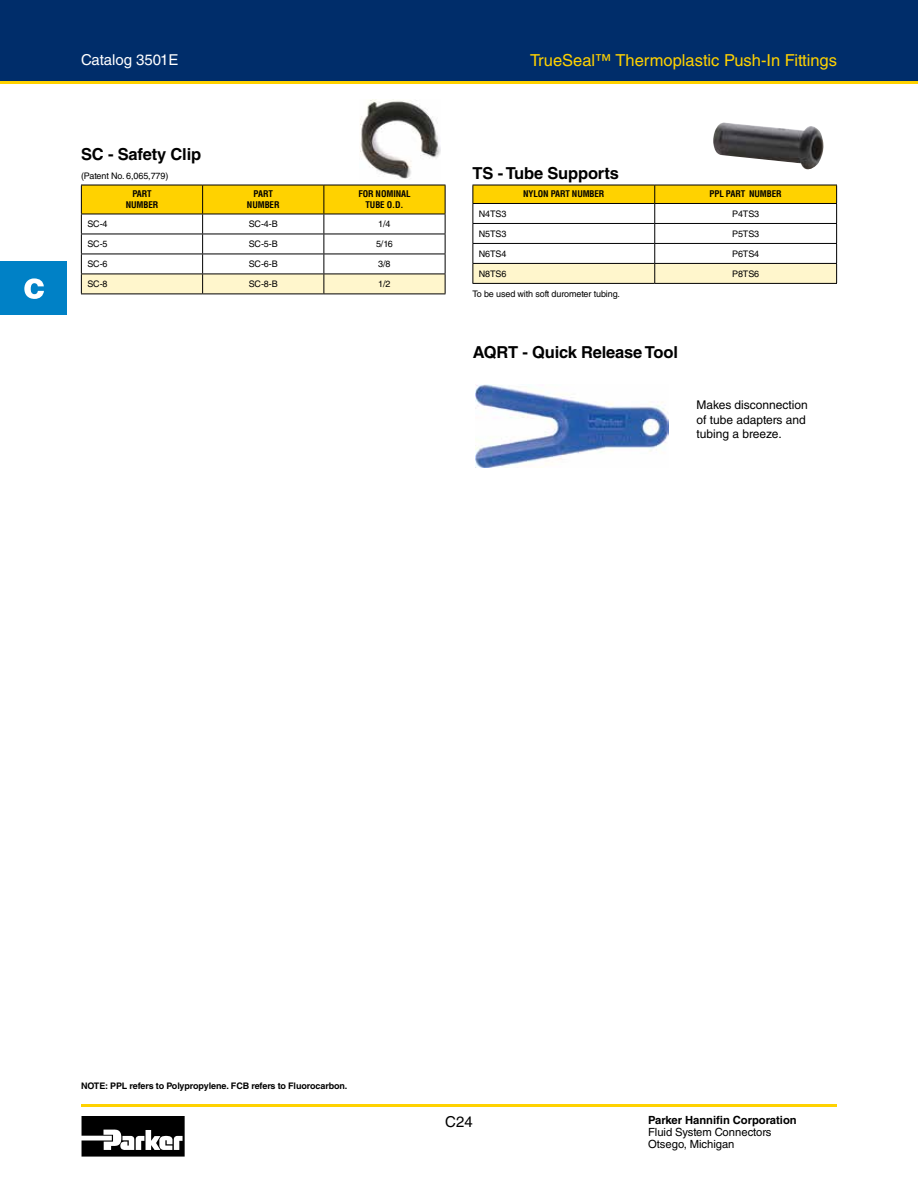
<style>
.page{position:relative;width:918px;height:1188px;background:#fff}
.page>*{position:absolute;margin:0;border:0;box-sizing:border-box;transform-origin:0 0}
.t1{font:700 16.5px "Helvetica LT Std";letter-spacing:-.01em;color:#000}
.t2{font:16.5px "Helvetica LT Std";color:#ffd200}
.t3{font:15px "Helvetica LT Std";color:#fff}
.t4{font:15px "Helvetica LT Std";color:#000}
.t5{font:12px/14.4px "Helvetica LT Std";color:#000}
.t6{font:11.25px/12px "Helvetica LT Std";color:#000}
.t7{font:700 11.25px "Helvetica LT Std";color:#000}
.t8{font:9px "Helvetica LT Std";letter-spacing:-.01em;color:#000}
.t9{font:700 condensed 9px/10.5px "Helvetica LT Std";letter-spacing:-.01em;color:#000}
.t10{font:700 9px "Helvetica LT Std";letter-spacing:-.01em;color:#000}
</style>
<div class="page">
<hr style="left:81px;top:1104px;width:756px;height:3px;background:#ffd200">
<svg style="left:82px;top:1116px;width:103px;height:41px"></svg>
<div style="left:0;top:0;width:918px;height:81px;background:#002d6a"></div>
<hr style="left:0;top:81px;width:918px;height:3px;background:#ffd200">
<div style="left:0;top:261px;width:68px;height:54px;background:#0081c6"></div>
<svg style="left:24px;top:278px;width:20px;height:21px"></svg>
<img style="left:475px;top:384px;width:193px;height:83px">
<svg style="left:81px;top:185px;width:365px;height:109px"></svg>
<hr style="left:324px;top:294px;width:121px;height:1px;background:#000">
<hr style="left:81px;top:274px;width:122px;height:1px;background:#000">
<hr style="left:203px;top:274px;width:121px;height:1px;background:#000">
<hr style="left:81px;top:294px;width:122px;height:1px;background:#000">
<hr style="left:203px;top:294px;width:121px;height:1px;background:#000">
<svg style="left:472px;top:185px;width:365px;height:98px"></svg>
<hr style="left:472px;top:263px;width:183px;height:1px;background:#000">
<hr style="left:655px;top:263px;width:182px;height:1px;background:#000">
<hr style="left:472px;top:283px;width:183px;height:1px;background:#000">
<hr style="left:655px;top:283px;width:182px;height:1px;background:#000">
<img style="left:713px;top:123px;width:111px;height:47px">
<img style="left:360px;top:99px;width:80px;height:80px">
<h2 class="t3" style="left:81px;top:51px;width:99px">Catalog 3501E</h2>
<h1 class="t2" style="left:530px;top:50px;width:308px">TrueSeal™ Thermoplastic Push-In Fittings</h1>
<h1 class="t1" style="left:81px;top:144px;width:122px">SC - Safety Clip</h1>
<p class="t8" style="left:81px;top:170px;width:89px">(Patent No. 6,065,779)</p>
<p class="t9" style="left:126px;top:189px;width:18px;text-indent:7px">PART<br>NUMBER</p>
<p class="t9" style="left:247px;top:189px;width:18px;text-indent:7px">PART<br>NUMBER</p>
<p class="t9" style="left:358px;top:189px;width:29px;text-align:center">FOR NOMINAL<br>TUBE</p>
<p class="t9" style="left:387px;top:199px;width:18px">O.D.</p>
<p class="t8" style="left:87px;top:219px;width:22px">SC-4</p>
<p class="t8" style="left:249px;top:219px;width:31px">SC-4-B</p>
<p class="t8" style="left:378px;top:219px;width:14px">1/4</p>
<p class="t8" style="left:87px;top:239px;width:22px">SC-5</p>
<p class="t8" style="left:249px;top:239px;width:31px">SC-5-B</p>
<p class="t8" style="left:376px;top:239px;width:18px">5/16</p>
<p class="t8" style="left:87px;top:259px;width:22px">SC-6</p>
<p class="t8" style="left:249px;top:259px;width:31px">SC-6-B</p>
<p class="t8" style="left:378px;top:259px;width:14px">3/8</p>
<p class="t8" style="left:87px;top:279px;width:22px">SC-8</p>
<p class="t8" style="left:249px;top:279px;width:31px">SC-8-B</p>
<p class="t8" style="left:378px;top:279px;width:14px">1/2</p>
<h1 class="t1" style="left:472px;top:163px;width:148px">TS - Tube Supports</h1>
<p class="t9" style="left:523px;top:189px;width:17px">NYLON</p>
<p class="t9" style="left:551px;top:189px;width:11px">PART</p>
<p class="t9" style="left:572px;top:189px;width:12px">NUMBER</p>
<p class="t9" style="left:710px;top:189px;width:27px">PPL PART</p>
<p class="t9" style="left:749px;top:189px;width:12px">NUMBER</p>
<p class="t8" style="left:479px;top:208px;width:29px">N4TS3</p>
<p class="t8" style="left:732px;top:208px;width:29px">P4TS3</p>
<p class="t8" style="left:479px;top:228px;width:29px">N5TS3</p>
<p class="t8" style="left:732px;top:228px;width:29px">P5TS3</p>
<p class="t8" style="left:479px;top:248px;width:29px">N6TS4</p>
<p class="t8" style="left:732px;top:248px;width:29px">P6TS4</p>
<p class="t8" style="left:479px;top:268px;width:29px">N8TS6</p>
<p class="t8" style="left:732px;top:268px;width:29px">P8TS6</p>
<p class="t8" style="left:472px;top:288px;width:149px">To be used with soft durometer tubing.</p>
<h1 class="t1" style="left:473px;top:342px;width:207px">AQRT - Quick Release Tool</h1>
<h3 class="t5" style="left:696px;top:398px;width:113px">Makes disconnection of tube adapters and tubing a breeze.</h3>
<p class="t10" style="left:81px;top:1080px;width:268px">NOTE: PPL refers to Polypropylene. FCB refers to Fluorocarbon.</p>
<h2 class="t4" style="left:445px;top:1113px;width:29px">C24</h2>
<p class="t7" style="left:648px;top:1113px;width:150px">Parker Hannifin Corporation</p>
<p class="t6" style="left:648px;top:1126px;width:125px">Fluid System Connectors<br>Otsego, Michigan</p>
</div>
